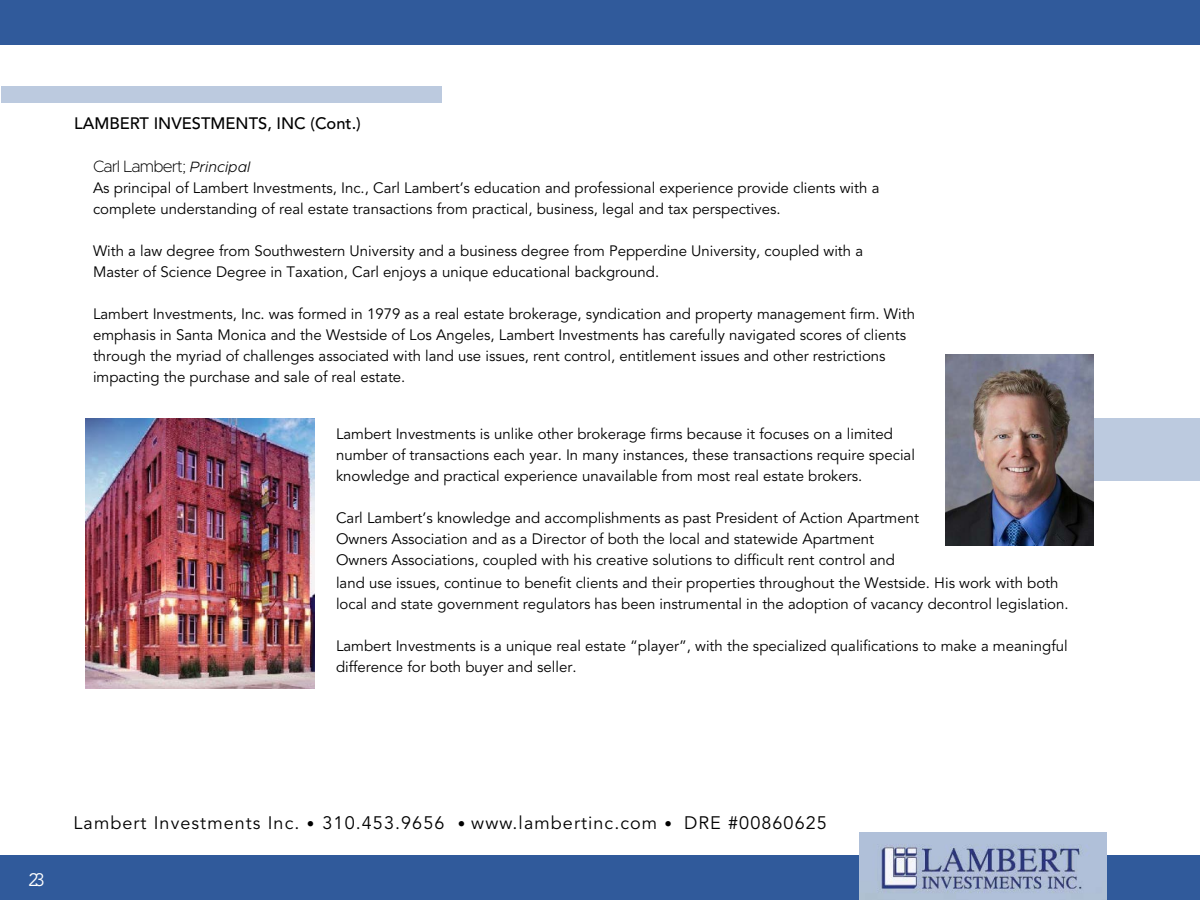
<style>
.page{position:relative;width:1200px;height:900px;background:#fff}
.page>*{position:absolute;margin:0;border:0;box-sizing:border-box;transform-origin:0 0}
.t1{font:18px "Avenir LT Std";letter-spacing:.06em;color:#000}
.t2{font:18px "Avenir";color:#fff}
.t3{font:500 16.5px "Avenir LT Std";color:#000}
.t4{font:200 16.5px "Metropolis";letter-spacing:-.05em;color:#000}
.t5{font:15px/21px "Avenir LT Pro";color:#000}
.s1{font-weight:300;font-style:italic;font-size:15px}
.s2{font-family:"Avenir LT Pro";font-size:15px}
</style>
<div class="page">
<div style="left:0;top:856px;width:1200px;height:44px;background:#305a9b"></div>
<div style="left:945px;top:419px;width:255px;height:62px;background:#bccadf"></div>
<img style="left:860px;top:833px;width:247px;height:67px">
<div style="left:0;top:0;width:1200px;height:44px;background:#305a9b"></div>
<img style="left:945px;top:355px;width:149px;height:190px">
<img style="left:86px;top:419px;width:229px;height:269px">
<div style="left:1px;top:87px;width:441px;height:16px;background:#bccadf"></div>
<p class="t3" style="left:74px;top:114px;width:288px">LAMBERT INVESTMENTS, INC (Cont.)</p>
<p class="t4" style="left:93px;top:156px;width:159px">Carl Lambert; <span class="s1">Principal</span></p>
<p class="t5" style="left:93px;top:178px;width:788px">As principal of Lambert Investments, Inc., Carl Lambert’s education and professional experience provide clients with a complete understanding of real estate transactions from practical, business, legal and tax perspectives.</p>
<p class="t5" style="left:93px;top:241px;width:772px">With a law degree from Southwestern University and a business degree from Pepperdine University, coupled with a<br>Master of Science Degree in Taxation, Carl enjoys a unique educational background.</p>
<p class="t5" style="left:93px;top:304px;width:824px">Lambert Investments, Inc. was formed in 1979 as a real estate brokerage, syndication and property management firm. With emphasis in Santa Monica and the Westside of Los Angeles, Lambert Investments has carefully navigated scores of clients through the myriad of challenges associated with land use issues, rent control, entitlement issues and other restrictions impacting the purchase and sale of real estate.</p>
<p class="t5" style="left:336px;top:423px;width:580px">Lambert Investments is unlike other brokerage firms because it focuses on a limited number of transactions each year. In many instances, these transactions require special knowledge and practical experience unavailable from most real estate brokers.</p>
<p class="t5" style="left:336px;top:507px;width:585px">Carl Lambert’s knowledge and accomplishments as past President of Action Apartment<br>Owners Association and as a Director of both the local and statewide Apartment<br>Owners Associations, coupled with his creative solutions to difficult rent control and</p>
<p class="t5" style="left:336px;top:573px;width:734px">land use issues, continue to benefit clients and their properties throughout the Westside. His work with both local and state government regulators has been instrumental in the adoption of vacancy decontrol legislation.</p>
<p class="t5" style="left:336px;top:636px;width:733px">Lambert Investments is a unique real estate “player”, with the specialized qualifications to make a meaningful difference for both buyer and seller.</p>
<p class="t2" style="left:28px;top:866px;width:18px">23</p>
<p class="t1" style="left:74px;top:813px;width:755px">Lambert Investments Inc. <span class="s2">•</span> 310.453.9656 <span class="s2">•</span> www.lambertinc.com <span class="s2">•</span> DRE #00860625</p>
</div>
